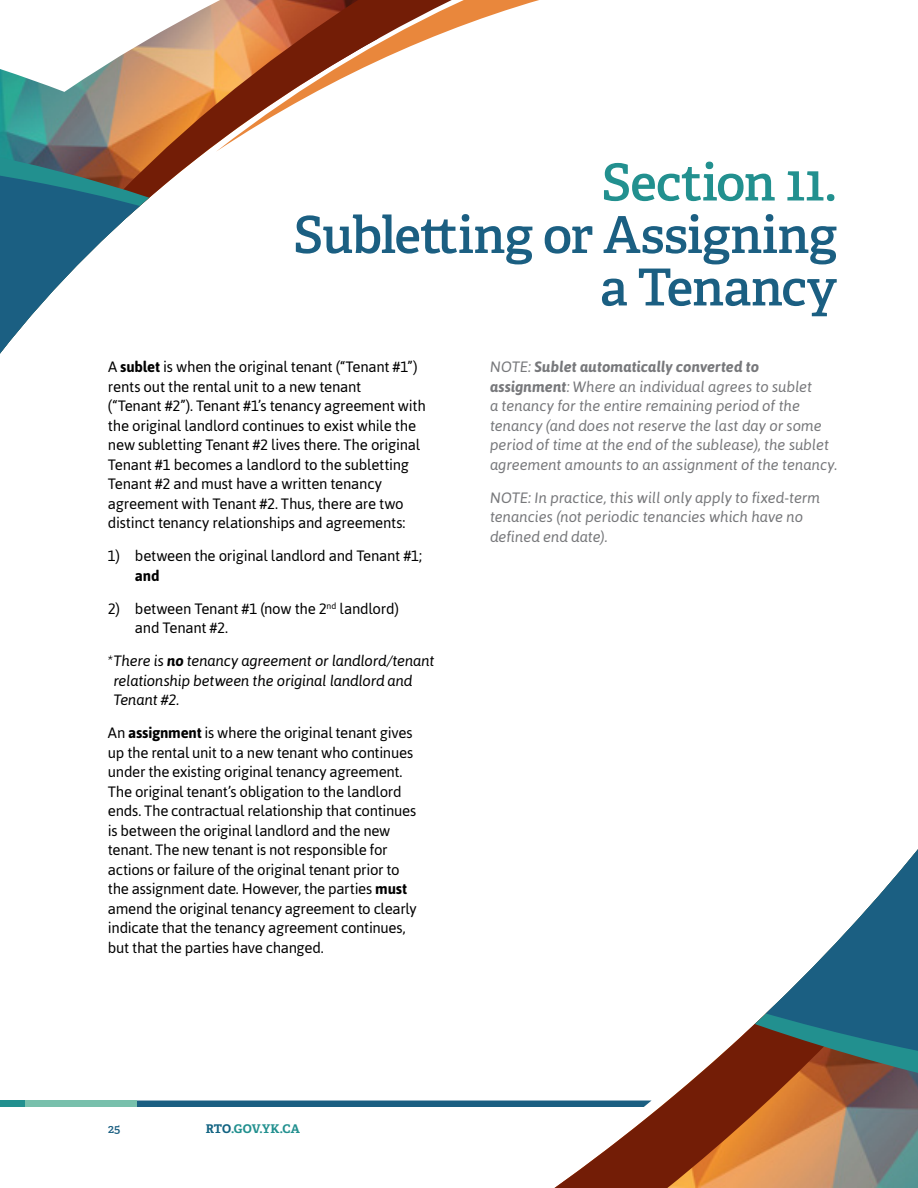
<style>
.page{position:relative;width:918px;height:1188px;background:#fff}
.page>*{position:absolute;margin:0;border:0;box-sizing:border-box;transform-origin:0 0}
.t1{font:600 51px/52.5px "Adelle";letter-spacing:-.015em;color:#1b5f82;text-align:right}
.t2{font:600 51px "Adelle";letter-spacing:-.015em;color:#22908f}
.t3{font:15px/19.5px "Asap";letter-spacing:-.02em;color:#000}
.t4{font:italic 15px/19.5px "Asap";letter-spacing:-.005em;color:#77787b}
.t5{font:italic 15px/19.5px "Asap";letter-spacing:-.015em;color:#000}
.t6{font:700 15px "Asap";color:#000}
.t7{font:700 12px "Adelle";letter-spacing:.005em;color:#22908f}
.t8{font:600 12px "Adelle";color:#1b5f82}
.s1{font-weight:700}
.s2{color:#126382}
</style>
<div class="page">
<svg style="left:554px;top:1140px;width:364px;height:48px;background:#ac7958"></svg>
<svg style="left:535px;top:1097px;width:383px;height:43px"></svg>
<svg style="left:672px;top:849px;width:246px;height:248px"></svg>
<div style="left:0;top:1101px;width:25px;height:6px;background:#22908f"></div>
<div style="left:136px;top:1101px;width:516px;height:6px;background:#1b5f82"></div>
<div style="left:25px;top:1101px;width:111px;height:6px;background:#78c0ac"></div>
<svg style="left:0;top:2px;width:216px;height:121px"></svg>
<svg style="left:0;top:123px;width:216px;height:31px;background:#85725a"></svg>
<svg style="left:0;top:154px;width:203px;height:200px"></svg>
<svg style="left:216px;top:0;width:323px;height:151px"></svg>
<h1 class="t2" style="left:601px;top:151px;width:237px">Section 11.</h1>
<h1 class="t1" style="left:293px;top:209px;width:545px">Subletting or Assigning a Tenancy</h1>
<p class="t3" style="left:108px;top:357px;width:319px">A <span class="s1">sublet</span> is when the original tenant (“Tenant #1”) rents out the rental unit to a new tenant<br>(“Tenant #2”). Tenant #1’s tenancy agreement with the original landlord continues to exist while the new subletting Tenant #2 lives there. The original Tenant #1 becomes a landlord to the subletting Tenant #2 and must have a written tenancy agreement with Tenant #2. Thus, there are two distinct tenancy relationships and agreements:</p>
<p class="t3" style="left:108px;top:546px;width:316px">1) between the original landlord and Tenant #1;</p>
<p class="t6" style="left:135px;top:565px;width:26px">and</p>
<p class="t3" style="left:135px;top:598px;width:265px;text-indent:-27px">2) between Tenant #1 (now the 2<sup>nd</sup> landlord) and Tenant #2.</p>
<p class="t5" style="left:113px;top:651px;width:323px;text-indent:-5px">*There is <span class="s1">no</span> tenancy agreement or landlord/tenant relationship between the original landlord and<br>Tenant #2.</p>
<p class="t3" style="left:108px;top:723px;width:310px">An <span class="s1">assignment</span> is where the original tenant gives up the rental unit to a new tenant who continues under the existing original tenancy agreement.<br>The original tenant’s obligation to the landlord ends. The contractual relationship that continues is between the original landlord and the new tenant. The new tenant is not responsible for actions or failure of the original tenant prior to the assignment date. However, the parties <span class="s1">must </span>amend the original tenancy agreement to clearly indicate that the tenancy agreement continues, but that the parties have changed.</p>
<p class="t4" style="left:490px;top:357px;width:348px">NOTE: <span class="s1">Sublet automatically converted to assignment</span>: Where an individual agrees to sublet<br>a tenancy for the entire remaining period of the tenancy (and does not reserve the last day or some period of time at the end of the sublease), the sublet agreement amounts to an assignment of the tenancy.</p>
<p class="t4" style="left:490px;top:487px;width:332px">NOTE: In practice, this will only apply to fixed-term tenancies (not periodic tenancies which have no defined end date).</p>
<p class="t8" style="left:108px;top:1121px;width:14px">25</p>
<p class="t7" style="left:206px;top:1120px;width:96px"><span class="s2">RTO</span>.GOV.YK.CA</p>
</div>
